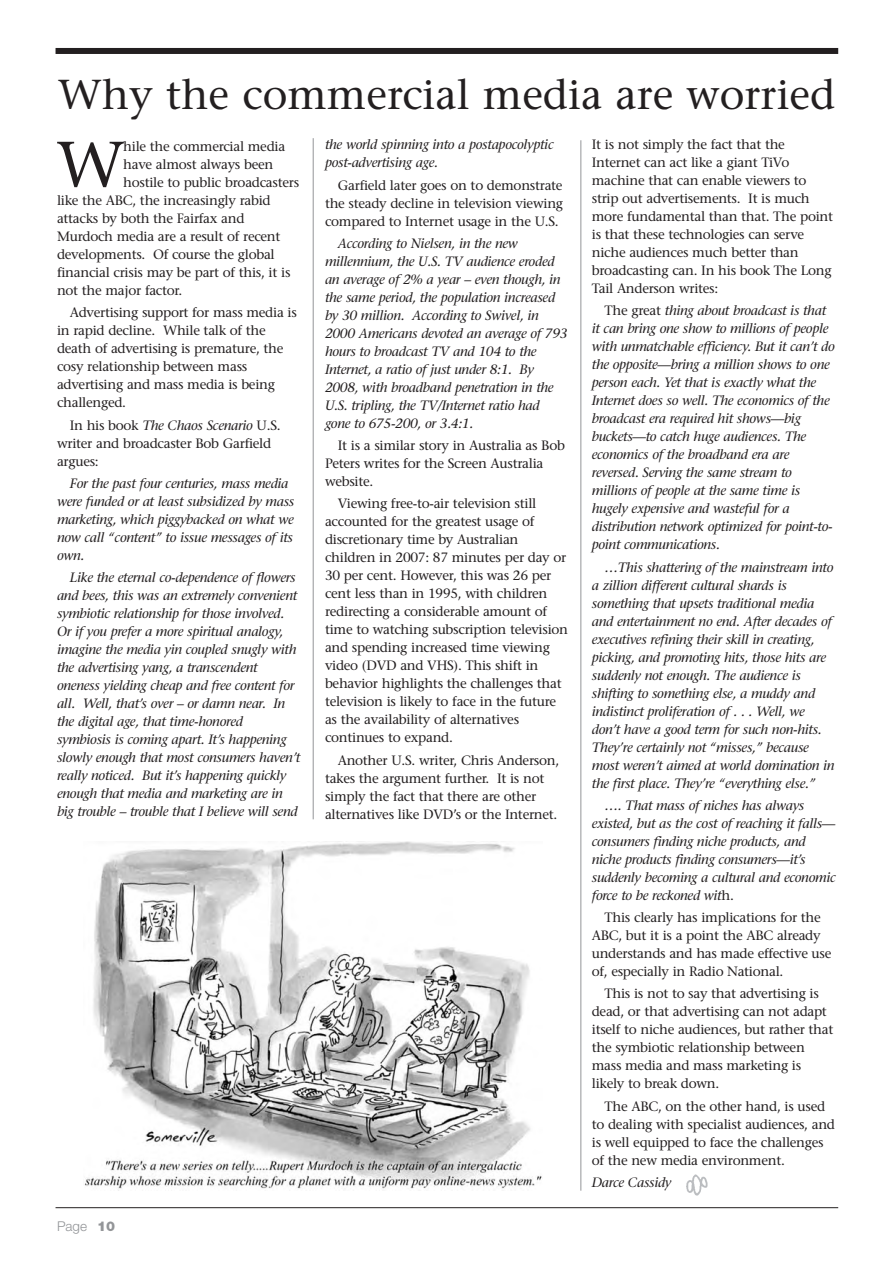
<style>
.page{position:relative;width:895px;height:1262px;background:#fff}
.page>*{position:absolute;margin:0;border:0;box-sizing:border-box;transform-origin:0 0}
.t1{font:64.8px "Stone Serif";color:#231f20}
.t2{font:41.7px "Stone Serif";color:#231f20}
.t3{font:italic 13.5px/18px "Stone Serif";letter-spacing:-.025em;color:#231f20}
.t4{font:13.5px/18px "Stone Serif";letter-spacing:-.025em;color:#231f20}
.t5{font:300 13.5px "Helvetica Neue";color:#939598}
.s1{font-style:italic}
.s2{font-weight:900}
.s3{font-style:normal}
</style>
<div class="page">
<hr style="left:56px;top:1207px;width:782px;height:1px;background:#231f20">
<div style="left:56px;top:48px;width:782px;height:6px;background:#231f20"></div>
<img style="left:84px;top:841px;width:458px;height:348px">
<img style="left:686px;top:1174px;width:22px;height:22px">
<hr style="left:313px;top:138px;width:1px;height:681px;background:#939598">
<hr style="left:580px;top:140px;width:1px;height:1050px;background:#939598">
<h2 class="t2" style="left:58px;top:79px;width:779px">Why the commercial media are worried</h2>
<h1 class="t1" style="left:56px;top:140px;width:70px">W</h1>
<p class="t4" style="left:123px;top:139px;width:163px">hile the commercial media</p>
<p class="t4" style="left:123px;top:157px;width:152px">have almost always been</p>
<p class="t4" style="left:123px;top:175px;width:177px">hostile to public broadcasters</p>
<p class="t4" style="left:57px;top:193px;width:215px">like the ABC, the increasingly rabid</p>
<p class="t4" style="left:57px;top:211px;width:189px">attacks by both the Fairfax and</p>
<p class="t4" style="left:57px;top:229px;width:225px">Murdoch media are a result of recent</p>
<p class="t4" style="left:57px;top:247px;width:219px">developments. Of course the global</p>
<p class="t4" style="left:57px;top:265px;width:235px">financial crisis may be part of this, it is</p>
<p class="t4" style="left:57px;top:283px;width:127px">not the major factor.</p>
<p class="t4" style="left:57px;top:305px;width:241px;text-indent:13px">Advertising support for mass media is in rapid decline. While talk of the death of advertising is premature, the cosy relationship between mass advertising and mass media is being challenged.</p>
<p class="t4" style="left:57px;top:417px;width:225px;text-indent:13px">In his book <span class="s1">The Chaos Scenario</span> U.S. writer and broadcaster Bob Garfield argues:</p>
<p class="t3" style="left:57px;top:476px;width:239px;text-indent:13px">For the past four centuries, mass media were funded or at least subsidized by mass marketing, which piggybacked on what we now call “content” to issue messages of its own.</p>
<p class="t3" style="left:57px;top:570px;width:245px;text-indent:13px">Like the eternal co-dependence of flowers and bees, this was an extremely convenient symbiotic relationship for those involved.<br>Or if you prefer a more spiritual analogy, imagine the media yin coupled snugly with the advertising yang, a transcendent oneness yielding cheap and free content for all. Well, that’s over – or damn near. In the digital age, that time-honored symbiosis is coming apart. It’s happening slowly enough that most consumers haven’t really noticed. But it’s happening quickly enough that media and marketing are in big trouble – trouble that I believe will send</p>
<p class="t3" style="left:325px;top:137px;width:230px">the world spinning into a postapocolyptic post-advertising age.</p>
<p class="t4" style="left:325px;top:177px;width:240px;text-align:justify;text-indent:13px">Garfield later goes on to demonstrate the steady decline in television viewing compared to Internet usage in the U.S.</p>
<p class="t3" style="left:325px;top:236px;width:244px;text-indent:13px">According to Nielsen, in the new millennium, the U.S. TV audience eroded an average of 2% a year – even though, in the same period, the population increased by 30 million. According to Swivel, in 2000 Americans devoted an average of 793 hours to broadcast TV and 104 to the Internet, a ratio of just under 8:1. By 2008, with broadband penetration in the U.S. tripling, the TV/Internet ratio had gone to 675-200, or 3.4:1.</p>
<p class="t4" style="left:325px;top:438px;width:241px;text-indent:13px">It is a similar story in Australia as Bob<br>Peters writes for the Screen Australia website.</p>
<p class="t4" style="left:325px;top:496px;width:244px;text-indent:13px">Viewing free-to-air television still accounted for the greatest usage of discretionary time by Australian children in 2007: 87 minutes per day or 30 per cent. However, this was 26 per cent less than in 1995, with children redirecting a considerable amount of time to watching subscription television and spending increased time viewing video (DVD and VHS). This shift in behavior highlights the challenges that television is likely to face in the future as the availability of alternatives continues to expand.</p>
<p class="t4" style="left:325px;top:752px;width:236px;text-indent:13px">Another U.S. writer, Chris Anderson, takes the argument further. It is not simply the fact that there are other alternatives like DVD’s or the Internet.</p>
<p class="t5" style="left:57px;top:1221px;width:59px">Page <span class="s2">10</span></p>
<p class="t4" style="left:592px;top:137px;width:243px">It is not simply the fact that the Internet can act like a giant TiVo machine that can enable viewers to strip out advertisements. It is much more fundamental than that. The point is that these technologies can serve niche audiences much better than broadcasting can. In his book The Long Tail Anderson writes:</p>
<p class="t3" style="left:592px;top:303px;width:245px;text-indent:13px"><span class="s3">The great</span> thing about broadcast is that it can bring one show to millions of people with unmatchable efficiency. But it can’t do the opposite—bring a million shows to one person each. Yet that is exactly what the Internet does so well. The economics of the broadcast era required hit shows—big buckets—to catch huge audiences. The economics of the broadband era are reversed. Serving the same stream to millions of people at the same time is hugely expensive and wasteful for a distribution network optimized for point-to&shy;point communications.</p>
<p class="t3" style="left:592px;top:559px;width:244px;text-indent:13px">…This shattering of the mainstream into a zillion different cultural shards is something that upsets traditional media and entertainment no end. After decades of executives refining their skill in creating, picking, and promoting hits, those hits are suddenly not enough. The audience is shifting to something else, a muddy and indistinct proliferation of . . . Well, we don’t have a good term for such non-hits.<br>They’re certainly not “misses,” because most weren’t aimed at world domination in the first place. They’re “everything else.”</p>
<p class="t3" style="left:592px;top:798px;width:245px;text-indent:13px">…. That mass of niches has always existed, but as the cost of reaching it falls— consumers finding niche products, and niche products finding consumers—it’s suddenly becoming a cultural and economic force to be reckoned wit<span class="s3">h.</span></p>
<p class="t4" style="left:592px;top:910px;width:241px;text-indent:13px">This clearly has implications for the ABC, but it is a point the ABC already understands and has made effective use of, especially in Radio National.</p>
<p class="t4" style="left:592px;top:986px;width:243px;text-indent:13px">This is not to say that advertising is dead, or that advertising can not adapt itself to niche audiences, but rather that the symbiotic relationship between mass media and mass marketing is likely to break down.</p>
<p class="t4" style="left:592px;top:1098px;width:245px;text-indent:13px">The ABC, on the other hand, is used to dealing with specialist audiences, and is well equipped to face the challenges of the new media environment.</p>
<p class="t3" style="left:592px;top:1174px;width:81px">Darce Cassidy</p>
</div>
